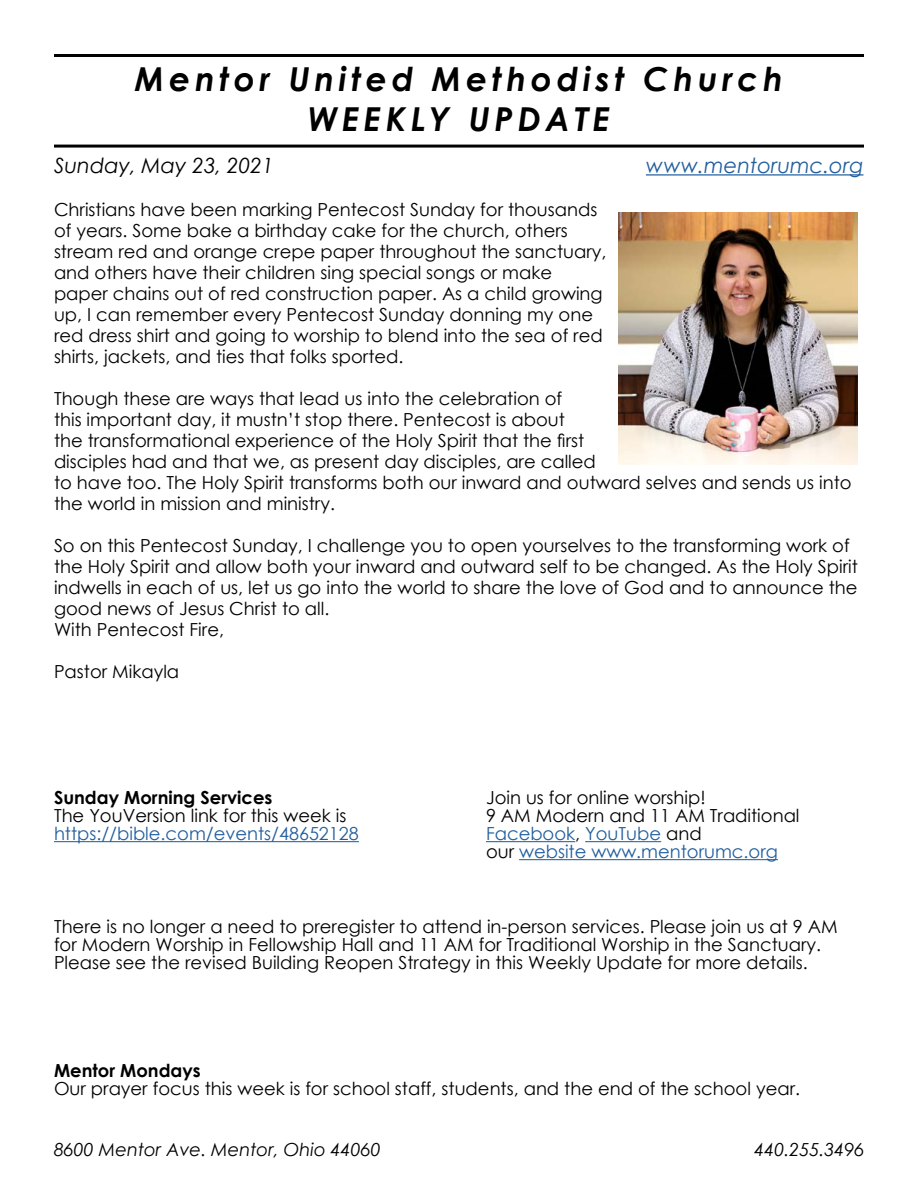
<style>
.page{position:relative;width:918px;height:1188px;background:#fff}
.page>*{position:absolute;margin:0;border:0;box-sizing:border-box;transform-origin:0 0}
.t1{font:italic 700 33px/39.6px "Century Gothic";letter-spacing:.14em;color:#000;text-align:center}
.t2{font:italic 21px "Century Gothic";color:#000}
.t3{font:italic 21px "Century Gothic";color:#215e9e}
.t4{font:18px/21px "Century Gothic";color:#000}
.t5{font:18px/18px "Century Gothic";color:#215e9e}
.t6{font:italic 18px "Century Gothic";color:#000}
.t7{font:700 18px "Century Gothic";color:#000}
.s1{color:#000}
</style>
<div class="page">
<hr style="left:54px;top:54px;width:810px;height:3px;background:#000">
<hr style="left:54px;top:145px;width:810px;height:3px;background:#000">
<hr style="left:646px;top:174px;width:217px;height:2px;background:#215e9e">
<hr style="left:54px;top:841px;width:305px;height:1px;background:#215e9e">
<hr style="left:486px;top:841px;width:89px;height:1px;background:#215e9e">
<hr style="left:585px;top:841px;width:76px;height:1px;background:#215e9e">
<hr style="left:519px;top:859px;width:259px;height:1px;background:#215e9e">
<img style="left:619px;top:212px;width:239px;height:253px">
<h1 class="t1" style="left:135px;top:58px;width:650px">Mentor United Methodist Church<br>WEEKLY UPDATE</h1>
<p class="t2" style="left:54px;top:151px;width:221px">Sunday, May 23, 2021</p>
<p class="t3" style="left:646px;top:151px;width:219px">www.mentorumc.org</p>
<p class="t4" style="left:54px;top:199px;width:554px">Christians have been marking Pentecost Sunday for thousands of years. Some bake a birthday cake for the church, others stream red and orange crepe paper throughout the sanctuary, and others have their children sing special songs or make paper chains out of red construction paper. As a child growing up, I can remember every Pentecost Sunday donning my one red dress shirt and going to worship to blend into the sea of red shirts, jackets, and ties that folks sported.</p>
<p class="t4" style="left:54px;top:388px;width:799px">Though these are ways that lead us into the celebration of<br>this important day, it mustn’t stop there. Pentecost is about<br>the transformational experience of the Holy Spirit that the first<br>disciples had and that we, as present day disciples, are called<br>to have too. The Holy Spirit transforms both our inward and outward selves and sends us into the world in mission and ministry.</p>
<p class="t4" style="left:54px;top:535px;width:805px">So on this Pentecost Sunday, I challenge you to open yourselves to the transforming work of the Holy Spirit and allow both your inward and outward self to be changed. As the Holy Spirit indwells in each of us, let us go into the world to share the love of God and to announce the good news of Jesus Christ to all.<br>With Pentecost Fire,</p>
<p class="t4" style="left:54px;top:661px;width:127px">Pastor Mikayla</p>
<p class="t7" style="left:54px;top:784px;width:220px">Sunday Morning Services</p>
<p class="t4" style="left:486px;top:787px;width:221px">Join us for online worship!</p>
<p class="t4" style="left:54px;top:805px;width:294px">The YouVersion link for this week is</p>
<p class="t4" style="left:486px;top:805px;width:315px">9 AM Modern and 11 AM Traditional</p>
<p class="t5" style="left:54px;top:824px;width:306px">https://bible.com/events/48652128</p>
<p class="t5" style="left:486px;top:824px;width:293px">Facebook<span class="s1">,</span> YouTube <span class="s1">and<br>our</span> website www.mentorumc.org</p>
<p class="t4" style="left:54px;top:917px;width:785px;line-height:18px">There is no longer a need to preregister to attend in-person services. Please join us at 9 AM for Modern Worship in Fellowship Hall and 11 AM for Traditional Worship in the Sanctuary.<br>Please see the revised Building Reopen Strategy in this Weekly Update for more details.</p>
<p class="t7" style="left:54px;top:1057px;width:148px">Mentor Mondays</p>
<p class="t4" style="left:54px;top:1078px;width:748px">Our prayer focus this week is for school staff, students, and the end of the school year.</p>
<p class="t6" style="left:54px;top:1137px;width:328px">8600 Mentor Ave. Mentor, Ohio 44060</p>
<p class="t6" style="left:755px;top:1137px;width:111px">440.255.3496</p>
</div>
